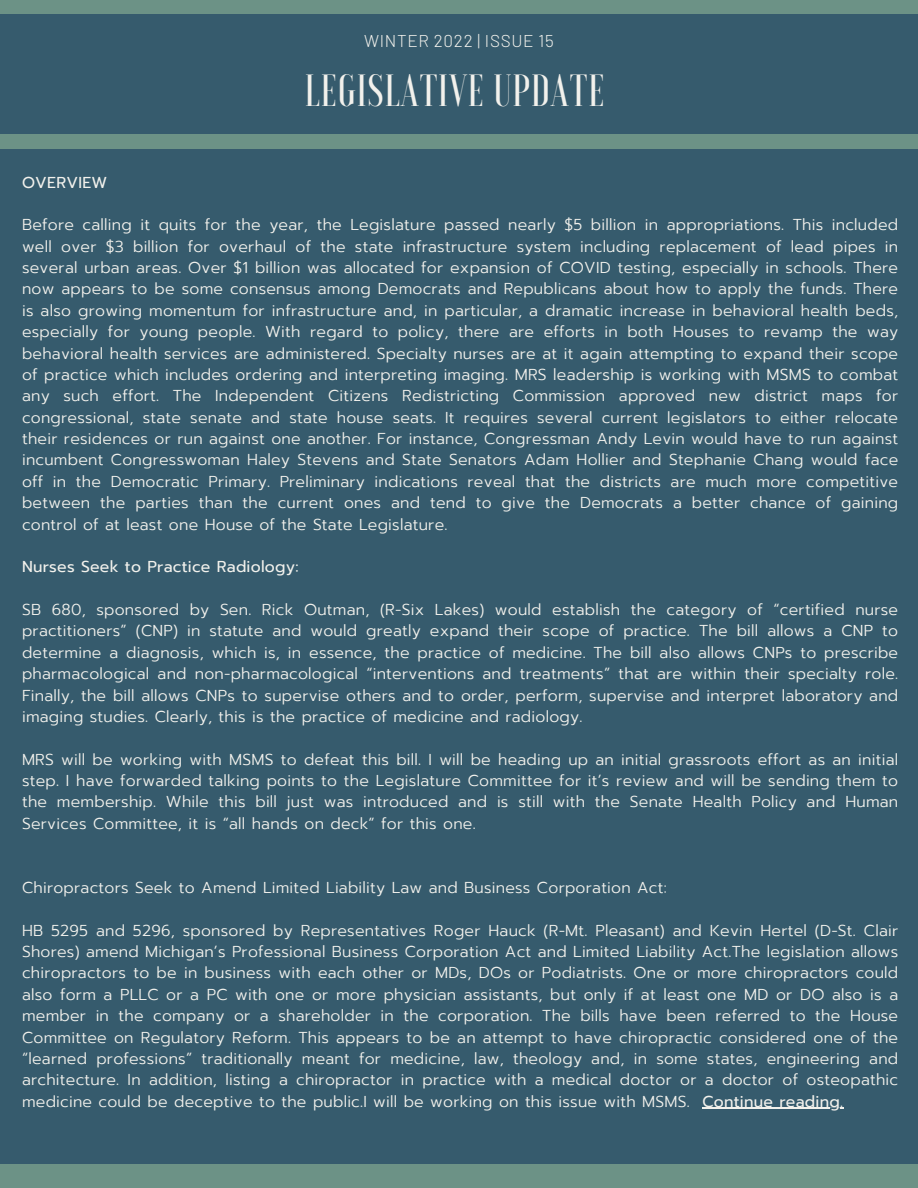
<style>
.page{position:relative;width:918px;height:1188px;background:#6c9286}
.page>*{position:absolute;margin:0;border:0;box-sizing:border-box;transform-origin:0 0}
.t1{font:500 45px "Voga";letter-spacing:.02em;color:#f2f1ec}
.t2{font:300 17.1px "Barlow";letter-spacing:.04em;color:#f2f1ec}
.t3{font:300 15.75px/21.3px "Prompt";letter-spacing:.015em;color:#f2f1ec;text-align:justify}
.t4{font:15.75px "Prompt";letter-spacing:.015em;color:#f2f1ec}
.s1{font-weight:300}
</style>
<div class="page">
<div style="left:0;top:14px;width:918px;height:120px;background:#365b6d"></div>
<div style="left:0;top:149px;width:918px;height:1015px;background:#365b6d"></div>
<hr style="left:702px;top:1108px;width:138px;height:1px;background:#f2f1ec">
<p class="t2" style="left:364px;top:30px;width:191px">WINTER 2022 | ISSUE 15</p>
<h2 class="t1" style="left:305px;top:68px;width:301px">LEGISLATIVE UPDATE</h2>
<h1 class="t4" style="left:22px;top:170px;width:87px">OVERVIEW</h1>
<h2 class="t3" style="left:22px;top:214px;width:878px">Before calling it quits for the year, the Legislature passed nearly $5 billion in appropriations. This included well over $3 billion for overhaul of the state infrastructure system including replacement of lead pipes in several urban areas. Over $1 billion was allocated for expansion of COVID testing, especially in schools. There now appears to be some consensus among Democrats and Republicans about how to apply the funds. There is also growing momentum for infrastructure and, in particular, a dramatic increase in behavioral health beds, especially for young people. With regard to policy, there are efforts in both Houses to revamp the way behavioral health services are administered. Specialty nurses are at it again attempting to expand their scope of practice which includes ordering and interpreting imaging. MRS leadership is working with MSMS to combat any such effort. The Independent Citizens Redistricting Commission approved new district maps for congressional, state senate and state house seats. It requires several current legislators to either relocate their residences or run against one another. For instance, Congressman Andy Levin would have to run against incumbent Congresswoman Haley Stevens and State Senators Adam Hollier and Stephanie Chang would face off in the Democratic Primary. Preliminary indications reveal that the districts are much more competitive between the parties than the current ones and tend to give the Democrats a better chance of gaining control of at least one House of the State Legislature.</h2>
<p class="t4" style="left:22px;top:555px;width:278px">Nurses Seek to Practice Radiology:</p>
<p class="t3" style="left:22px;top:599px;width:878px">SB 680, sponsored by Sen. Rick Outman, (R-Six Lakes) would establish the category of “certified nurse practitioners” (CNP) in statute and would greatly expand their scope of practice. The bill allows a CNP to determine a diagnosis, which is, in essence, the practice of medicine. The bill also allows CNPs to prescribe pharmacological and non-pharmacological “interventions and treatments” that are within their specialty role.<br>Finally, the bill allows CNPs to supervise others and to order, perform, supervise and interpret laboratory and imaging studies. Clearly, this is the practice of medicine and radiology.</p>
<p class="t3" style="left:22px;top:749px;width:878px">MRS will be working with MSMS to defeat this bill. I will be heading up an initial grassroots effort as an initial step. I have forwarded talking points to the Legislature Committee for it’s review and will be sending them to the membership. While this bill just was introduced and is still with the Senate Health Policy and Human Services Committee, it is “all hands on deck” for this one.</p>
<p class="t3" style="left:22px;top:877px;width:646px">Chiropractors Seek to Amend Limited Liability Law and Business Corporation Act:</p>
<p class="t3" style="left:22px;top:920px;width:878px">HB 5295 and 5296, sponsored by Representatives Roger Hauck (R-Mt. Pleasant) and Kevin Hertel (D-St. Clair Shores) amend Michigan’s Professional Business Corporation Act and Limited Liability Act.The legislation allows chiropractors to be in business with each other or MDs, DOs or Podiatrists. One or more chiropractors could also form a PLLC or a PC with one or more physician assistants, but only if at least one MD or DO also is a member in the company or a shareholder in the corporation. The bills have been referred to the House Committee on Regulatory Reform. This appears to be an attempt to have chiropractic considered one of the “learned professions” traditionally meant for medicine, law, theology and, in some states, engineering and architecture. In addition, listing a chiropractor in practice with a medical doctor or a doctor of osteopathic medicine could be deceptive to the public.I will be working on this issue with MSMS.</p>
<p class="t4" style="left:702px;top:1090px;width:142px">Continue reading<span class="s1">.</span></p>
</div>
